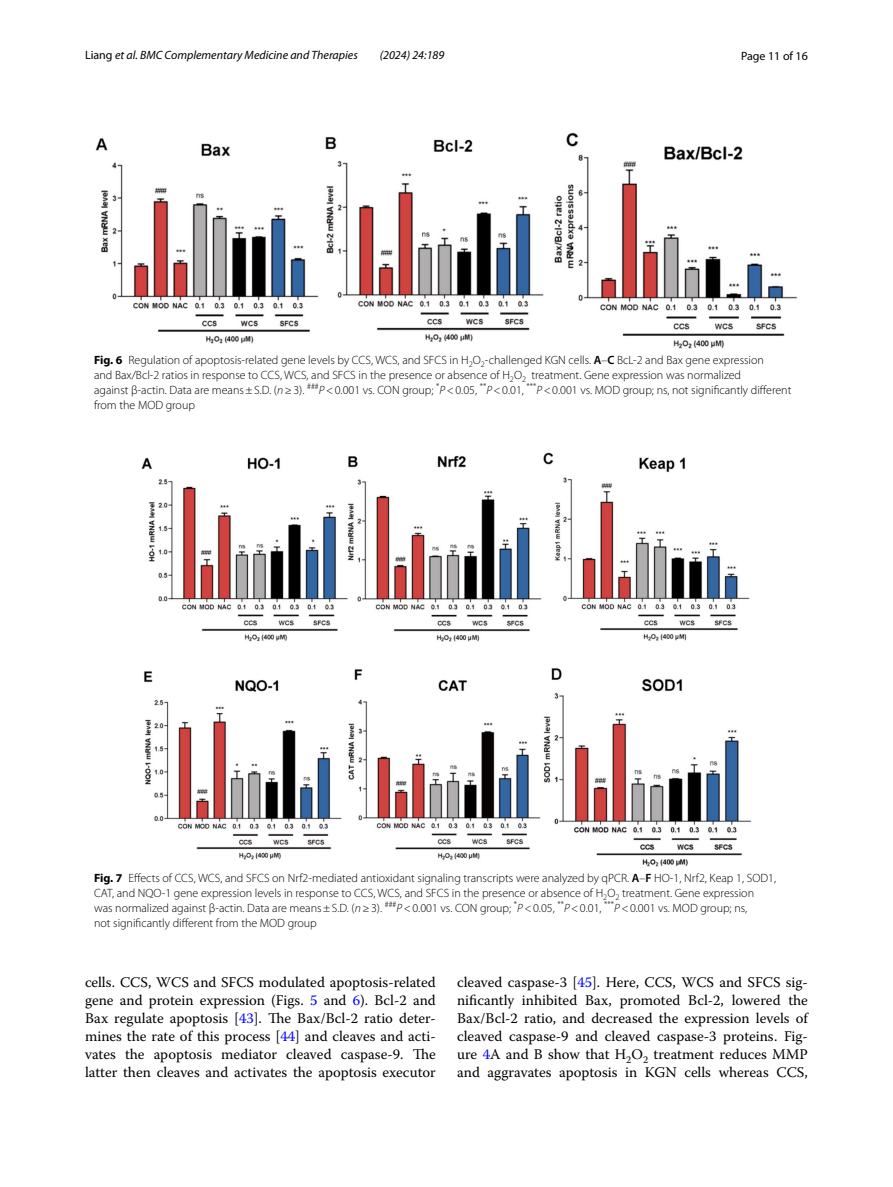
<style>
.page{position:relative;width:893px;height:1187px;background:#fff}
.page>*{position:absolute;margin:0;border:0;box-sizing:border-box;transform-origin:0 0}
.t1{font:14.7px/18px "Warnock Pro";color:#000;text-align:justify}
.t2{font:300 12px/15px "Myriad Pro";color:#000}
.t3{font:italic 12px "Myriad Pro";color:#000}
.t4{font:12px "Myriad Pro";color:#000}
.s1{font-style:normal}
.s2{font-weight:700}
.s3{font-weight:600}
.s4{font-style:italic}
.s5{color:#00f}
</style>
<div class="page">
<img style="left:96px;top:133px;width:701px;height:216px">
<img style="left:141px;top:452px;width:611px;height:414px">
<p class="t3" style="left:85px;top:48px;width:274px"><span class="s1">Liang</span> et al. BMC Complementary Medicine and Therapies</p>
<p class="t3" style="left:380px;top:48px;width:66px">(2024) 24:189</p>
<p class="t4" style="left:741px;top:48px;width:68px">Page 11 of 16</p>
<p class="t2" style="left:94px;top:352px;width:699px"><span class="s2">Fig. 6</span> Regulation of apoptosis-related gene levels by CCS, WCS, and SFCS in -H<sub>2</sub>O<sub>2</sub>-challenged KGN cells. <span class="s3">A</span>–<span class="s3">C</span> BcL-2 and Bax gene expression<br>and Bax/Bcl-2 ratios in response to CCS, WCS, and SFCS in the presence or absence of -H<sub>2</sub>O<sub>2</sub> treatment. Gene expression was normalized<br>against β-actin. Data are means±S.D. (<span class="s4">n</span>≥3). <sup>###</sup><span class="s4">P</span>&lt;0.001 vs. CON group; <sup>*</sup><span class="s4">P</span>&lt;0.05, <sup>**</sup><span class="s4">P</span>&lt;0.01, <sup>***</sup><span class="s4">P</span>&lt;0.001 vs. MOD group; ns, not significantly different from the MOD group</p>
<p class="t2" style="left:94px;top:870px;width:683px"><span class="s2">Fig. 7</span> Effects of CCS, WCS, and SFCS on Nrf2-mediated antioxidant signaling transcripts were analyzed by qPCR. <span class="s3">A</span>–<span class="s3">F</span> HO-1, Nrf2, Keap 1, SOD1, CAT, and NQO-1 gene expression levels in response to CCS, WCS, and SFCS in the presence or absence of -H<sub>2</sub>O<sub>2</sub> treatment. Gene expression<br>was normalized against β-actin. Data are means±S.D. (<span class="s4">n</span>≥3). <sup>###</sup><span class="s4">P</span>&lt;0.001 vs. CON group; <sup>*</sup><span class="s4">P</span>&lt;0.05, <sup>**</sup><span class="s4">P</span>&lt;0.01, <sup>***</sup><span class="s4">P</span>&lt;0.001 vs. MOD group; ns,<br>not significantly different from the MOD group</p>
<p class="t1" style="left:85px;top:972px;width:352px">cells. CCS, WCS and SFCS modulated apoptosis-related gene and protein expression (Figs. <span class="s5">5</span> and <span class="s5">6</span>). Bcl-2 and Bax regulate apoptosis [<span class="s5">43</span>]. The Bax/Bcl-2 ratio deter&shy;mines the rate of this process [<span class="s5">44</span>] and cleaves and acti&shy;vates the apoptosis mediator cleaved caspase-9. The latter then cleaves and activates the apoptosis executor</p>
<p class="t1" style="left:457px;top:972px;width:352px">cleaved caspase-3 [<span class="s5">45</span>]. Here, CCS, WCS and SFCS sig&shy;nificantly inhibited Bax, promoted Bcl-2, lowered the Bax/Bcl-2 ratio, and decreased the expression levels of cleaved caspase-9 and cleaved caspase-3 proteins. Fig&shy;ure <span class="s5">4</span>A and B show that H<sub>2</sub>O<sub>2</sub> treatment reduces MMP and aggravates apoptosis in KGN cells whereas CCS,</p>
</div>
